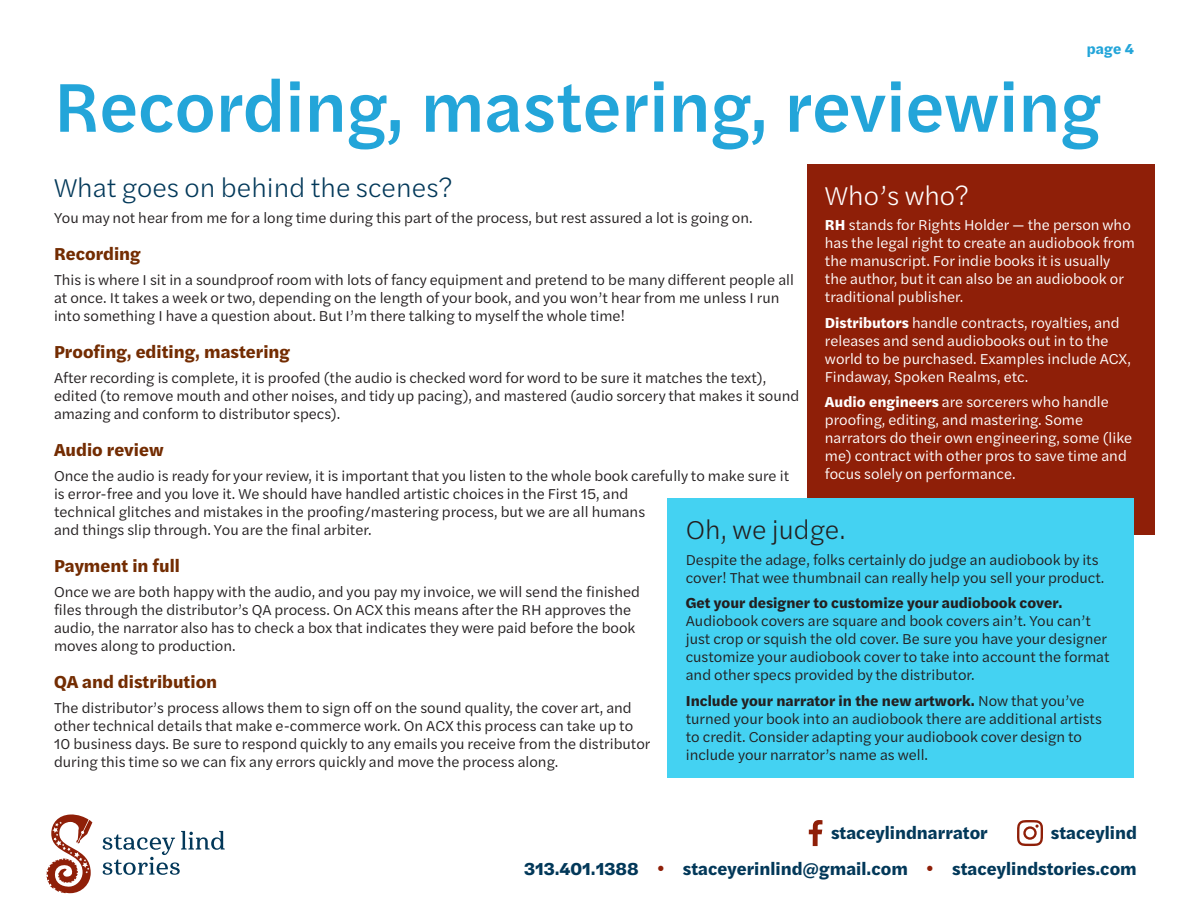
<style>
.page{position:relative;width:1188px;height:918px;background:#fff}
.page>*{position:absolute;margin:0;border:0;box-sizing:border-box;transform-origin:0 0}
.Chapter{font:500 72px "Halyard Text";color:#23a5d9}
.subheader{font:300 27px "Halyard Text";color:#023859}
.subheader-2{font:300 27px "Halyard Text";color:#231f20}
.subheader-3{font:300 27px "Halyard Text";color:#fff}
.t1{font:700 18px/36px "Halyard Text";color:#023859;text-align:right}
.t2{font:700 18px "Halyard Text";color:#732c02}
.basic{font:15px/18px "Halyard Text";color:#231f20}
.basic-2{font:15px/18px "Halyard Text";color:#fff}
.t3{font:700 15px "Halyard Text";color:#23a5d9}
.s1{font-weight:700}
.s2{color:#8f1f08}
</style>
<div class="page">
<svg style="left:46px;top:814px;width:46px;height:79px"></svg>
<svg style="left:103px;top:831px;width:122px;height:44px"></svg>
<svg style="left:809px;top:820px;width:13px;height:26px"></svg>
<svg style="left:1017px;top:820px;width:26px;height:26px"></svg>
<div style="left:807px;top:164px;width:347px;height:371px;background:#8f1f08"></div>
<div style="left:668px;top:498px;width:466px;height:280px;background:#44d2f2"></div>
<p class="t3" style="left:1087px;top:37px;width:49px">page 4</p>
<p class="Chapter" style="left:54px;top:55px;width:1049px">Recording, mastering, reviewing</p>
<p class="subheader-3" style="left:825px;top:176px;width:145px">Who’s who?</p>
<p class="basic-2" style="left:825px;top:216px;width:312px"><span class="s1">RH</span> stands for Rights Holder — the person who has the legal right to create an audiobook from the manuscript. For indie books it is usually the author, but it can also be an audiobook or traditional publisher.</p>
<p class="basic-2" style="left:825px;top:313px;width:307px"><span class="s1">Distributors</span> handle contracts, royalties, and releases and send audiobooks out in to the world to be purchased. Examples include ACX, Findaway, Spoken Realms, etc.</p>
<p class="basic-2" style="left:825px;top:393px;width:309px"><span class="s1">Audio engineers</span> are sorcerers who handle proofing, editing, and mastering. Some narrators do their own engineering, some (like me) contract with other pros to save time and focus solely on performance.</p>
<p class="subheader-2" style="left:686px;top:511px;width:161px">Oh, we judge.</p>
<p class="basic" style="left:686px;top:550px;width:420px">Despite the adage, folks certainly do judge an audiobook by its cover! That wee thumbnail can really help you sell your product.</p>
<p class="basic" style="left:686px;top:594px;width:425px"><span class="s1">Get your designer to customize your audiobook cover.<br></span>Audiobook covers are square and book covers ain’t. You can’t just crop or squish the old cover. Be sure you have your designer customize your audiobook cover to take into account the format and other specs provided by the distributor.</p>
<p class="basic" style="left:686px;top:691px;width:418px"><span class="s1">Include your narrator in the new artwork.</span> Now that you’ve turned your book into an audiobook there are additional artists to credit. Consider adapting your audiobook cover design to include your narrator’s name as well.</p>
<p class="subheader" style="left:54px;top:169px;width:400px">What goes on behind the scenes?</p>
<p class="basic" style="left:54px;top:208px;width:700px">You may not hear from me for a long time during this part of the process, but rest assured a lot is going on.</p>
<p class="t2" style="left:54px;top:240px;width:88px">Recording</p>
<p class="basic" style="left:54px;top:270px;width:741px">This is where I sit in a soundproof room with lots of fancy equipment and pretend to be many different people all at once. It takes a week or two, depending on the length of your book, and you won’t hear from me unless I run into something I have a question about. But I’m there talking to myself the whole time!</p>
<p class="t2" style="left:54px;top:338px;width:238px">Proofing, editing, mastering</p>
<p class="basic" style="left:54px;top:368px;width:747px">After recording is complete, it is proofed (the audio is checked word for word to be sure it matches the text), edited (to remove mouth and other noises, and tidy up pacing), and mastered (audio sorcery that makes it sound amazing and conform to distributor specs).</p>
<p class="t2" style="left:54px;top:436px;width:111px">Audio review</p>
<p class="basic" style="left:54px;top:466px;width:737px">Once the audio is ready for your review, it is important that you listen to the whole book carefully to make sure it is error-free and you love it. We should have handled artistic choices in the First 15, and<br>technical glitches and mistakes in the proofing/mastering process, but we are all humans<br>and things slip through. You are the final arbiter.</p>
<p class="t2" style="left:54px;top:552px;width:127px">Payment in full</p>
<p class="basic" style="left:54px;top:583px;width:588px">Once we are both happy with the audio, and you pay my invoice, we will send the finished files through the distributor’s QA process. On ACX this means after the RH approves the audio, the narrator also has to check a box that indicates they were paid before the book moves along to production.</p>
<p class="t2" style="left:54px;top:668px;width:165px">QA and distribution</p>
<p class="basic" style="left:54px;top:699px;width:598px">The distributor’s process allows them to sign off on the sound quality, the cover art, and other technical details that make e-commerce work. On ACX this process can take up to 10 business days. Be sure to respond quickly to any emails you receive from the distributor during this time so we can fix any errors quickly and move the process along.</p>
<p class="t1" style="left:524px;top:813px;width:614px">staceylind<br>313.401.1388 <span class="s2">•</span> staceyerinlind@gmail.com <span class="s2">•</span> staceylindstories.com</p>
<p class="t1" style="left:831px;top:813px;width:158px">staceylindnarrator</p>
</div>
